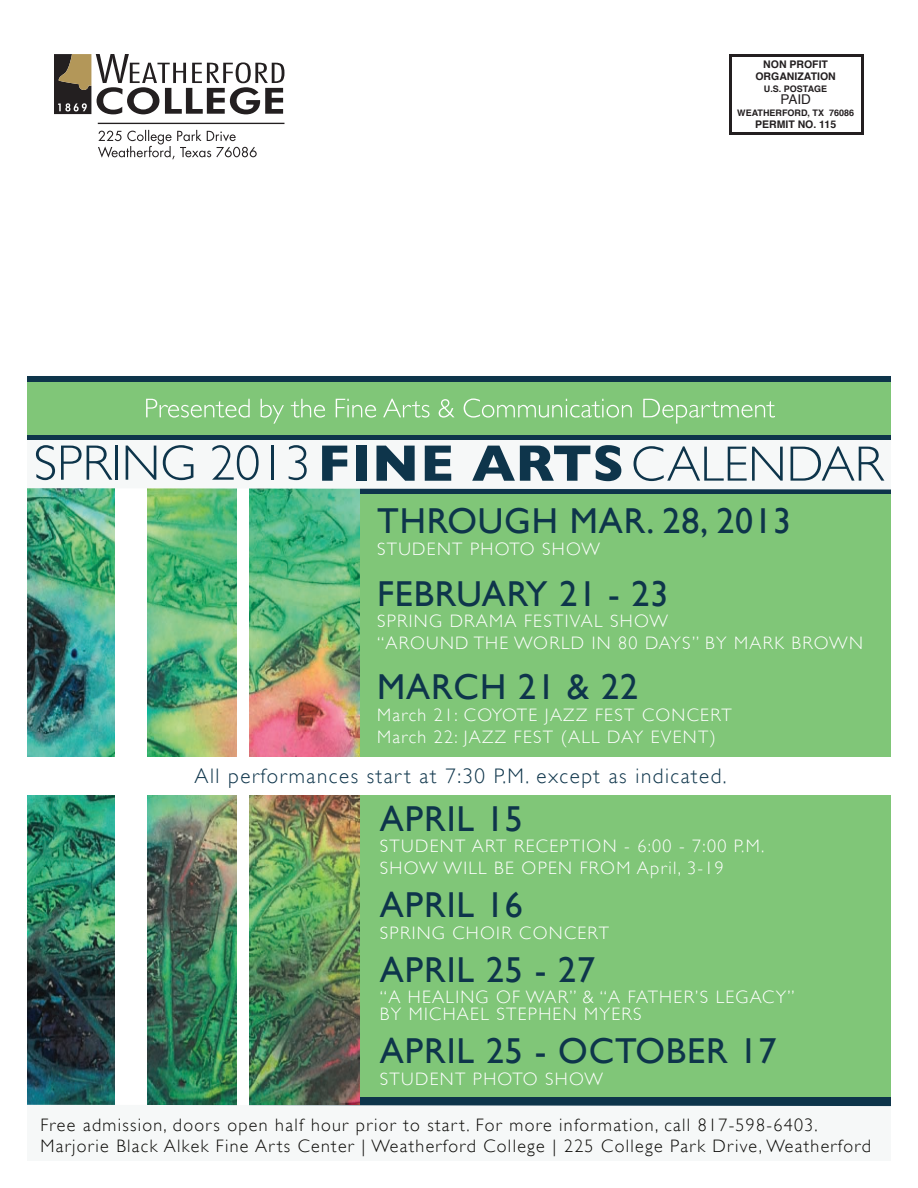
<style>
.page{position:relative;width:918px;height:1188px;background:#fff}
.page>*{position:absolute;margin:0;border:0;box-sizing:border-box;transform-origin:0 0}
.t1{font:36px "Gill Sans";letter-spacing:.025em;color:#0e354b}
.t2{font:300 21px "Gill Sans";letter-spacing:.07em;color:#0e354b}
.t3{font:300 18px/21.6px "Gill Sans";letter-spacing:.07em;color:#fff}
.t4{font:300 18px/21.6px "Gill Sans";letter-spacing:.07em;color:#0b0a07}
.t5{font:13.5px "Helvetica";color:#231f20}
.t6{font:700 10.5px/12px "Helvetica";color:#231f20;text-align:center}
.t7{font:700 9px "Helvetica";color:#231f20}
</style>
<div class="page">
<div style="left:729px;top:54px;width:135px;height:81px;border:3px solid #231f20"></div>
<hr style="left:98px;top:123px;width:186px;height:1px;background:#231f20">
<svg style="left:98px;top:130px;width:159px;height:29px"></svg>
<svg style="left:54px;top:54px;width:230px;height:60px"></svg>
<div style="left:359px;top:495px;width:532px;height:602px;background:#80c678"></div>
<img style="left:27px;top:490px;width:333px;height:614px">
<div style="left:27px;top:757px;width:864px;height:37px;background:#fff"></div>
<div style="left:116px;top:471px;width:31px;height:683px;background:#fff"></div>
<div style="left:237px;top:472px;width:11px;height:645px;background:#fff"></div>
<svg style="left:27px;top:445px;width:864px;height:45px;fill:#f6f8f8"></svg>
<svg style="left:170px;top:1105px;width:721px;height:2px"></svg>
<svg style="left:634px;top:446px;width:149px;height:35px"></svg>
<svg style="left:791px;top:446px;width:93px;height:35px"></svg>
<svg style="left:322px;top:446px;width:25px;height:35px"></svg>
<div style="left:356px;top:446px;width:10px;height:35px;background:#0e354b"></div>
<svg style="left:377px;top:446px;width:38px;height:35px"></svg>
<svg style="left:425px;top:446px;width:26px;height:35px"></svg>
<svg style="left:472px;top:445px;width:149px;height:36px"></svg>
<svg style="left:36px;top:445px;width:19px;height:35px"></svg>
<svg style="left:61px;top:446px;width:51px;height:34px"></svg>
<hr style="left:115px;top:446px;width:3px;height:34px;background:#0e354b">
<svg style="left:126px;top:446px;width:30px;height:34px"></svg>
<svg style="left:163px;top:445px;width:30px;height:35px"></svg>
<svg style="left:212px;top:445px;width:47px;height:35px"></svg>
<hr style="left:271px;top:446px;width:3px;height:34px;background:#0e354b">
<svg style="left:289px;top:445px;width:18px;height:35px"></svg>
<div style="left:27px;top:376px;width:864px;height:64px;background:#0e354b"></div>
<div style="left:27px;top:382px;width:864px;height:52px;background:#80c678"></div>
<svg style="left:146px;top:399px;width:104px;height:19px"></svg>
<svg style="left:261px;top:399px;width:23px;height:25px"></svg>
<svg style="left:291px;top:399px;width:34px;height:19px"></svg>
<svg style="left:336px;top:399px;width:40px;height:19px"></svg>
<svg style="left:383px;top:399px;width:47px;height:19px"></svg>
<svg style="left:439px;top:399px;width:16px;height:19px"></svg>
<svg style="left:464px;top:399px;width:168px;height:19px"></svg>
<svg style="left:643px;top:399px;width:132px;height:25px"></svg>
<p class="t6" style="left:755px;top:58px;width:82px">NON PROFIT<br>ORGANIZATION</p>
<p class="t7" style="left:764px;top:82px;width:65px">U.S. POSTAGE</p>
<p class="t5" style="left:780px;top:89px;width:32px">PAID</p>
<p class="t7" style="left:737px;top:106px;width:118px">WEATHERFORD, TX 76086</p>
<p class="t6" style="left:755px;top:118px;width:83px">PERMIT NO. 115</p>
<h1 class="t1" style="left:377px;top:500px;width:416px">THROUGH MAR. 28, 2013</h1>
<p class="t3" style="left:377px;top:538px;width:225px">STUDENT PHOTO SHOW</p>
<h1 class="t1" style="left:377px;top:572px;width:293px">FEBRUARY 21 - 23</h1>
<p class="t3" style="left:377px;top:610px;width:487px">SPRING DRAMA FESTIVAL SHOW<br>“AROUND THE WORLD IN 80 DAYS” BY MARK BROWN</p>
<h1 class="t1" style="left:377px;top:666px;width:262px">MARCH 21 &amp; 22</h1>
<p class="t3" style="left:377px;top:704px;width:356px">March 21: COYOTE JAZZ FEST CONCERT<br>March 22: JAZZ FEST (ALL DAY EVENT)</p>
<p class="t2" style="left:195px;top:764px;width:534px">All performances start at 7:30 P.M. except as indicated.</p>
<h1 class="t1" style="left:380px;top:797px;width:145px">APRIL 15</h1>
<p class="t3" style="left:380px;top:835px;width:386px">STUDENT ART RECEPTION - 6:00 - 7:00 P.M.<br>SHOW WILL BE OPEN FROM April, 3-19</p>
<h1 class="t1" style="left:380px;top:884px;width:145px">APRIL 16</h1>
<p class="t3" style="left:380px;top:922px;width:231px">SPRING CHOIR CONCERT</p>
<h1 class="t1" style="left:380px;top:948px;width:217px">APRIL 25 - 27</h1>
<p class="t3" style="left:380px;top:989px;width:416px;line-height:16.5px">“A HEALING OF WAR” &amp; “A FATHER’S LEGACY”<br>BY MICHAEL STEPHEN MYERS</p>
<h1 class="t1" style="left:380px;top:1030px;width:398px">APRIL 25 - OCTOBER 17</h1>
<p class="t3" style="left:380px;top:1068px;width:225px">STUDENT PHOTO SHOW</p>
<p class="t4" style="left:40px;top:1114px;width:832px">Free admission, doors open half hour prior to start. For more information, call 817-598-6403.<br>Marjorie Black Alkek Fine Arts Center | Weatherford College | 225 College Park Drive, Weatherford</p>
</div>
